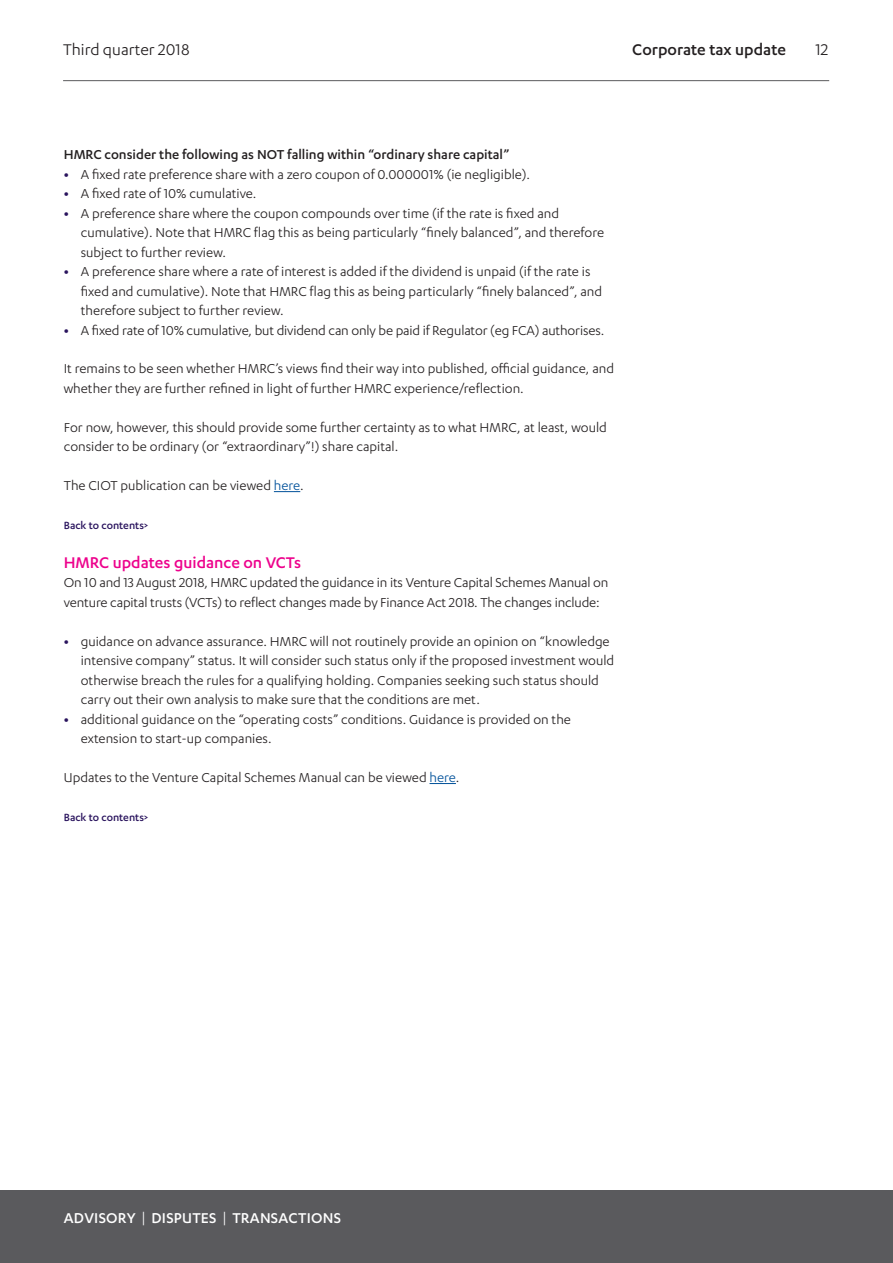
<style>
.page{position:relative;width:893px;height:1263px;background:#fff}
.page>*{position:absolute;margin:0;border:0;box-sizing:border-box;transform-origin:0 0}
.Heading_2__pink{font:500 18px "Karbon";color:#ed028c}
.t1{font:18px "Karbon";color:#231f20}
.t2{font:500 18px "Karbon";color:#231f20}
.t3{font:500 16.5px "Karbon";letter-spacing:.015em;color:#fff}
.Body{font:15px/19.5px "Karbon";color:#231f20}
.Heading_3{font:500 15px "Karbon";color:#231f20}
.Body-2{font:500 12px "Karbon";color:#29135d}
.s1{font-weight:700;color:#29135d}
.s2{color:#01519a}
.s3{font-weight:400}
</style>
<div class="page">
<hr style="left:63px;top:80px;width:766px;height:1px;background:#5a5a5d">
<div style="left:0;top:1191px;width:893px;height:72px;background:#5a5a5d"></div>
<svg style="left:274px;top:491px;width:26px;height:1px"></svg>
<svg style="left:430px;top:783px;width:26px;height:1px"></svg>
<p class="t1" style="left:63px;top:39px;width:128px">Third quarter 2018</p>
<p class="t2" style="left:632px;top:39px;width:155px">Corporate tax update</p>
<p class="t1" style="left:815px;top:39px;width:15px">12</p>
<p class="Heading_3" style="left:64px;top:146px;width:447px">HMRC consider the following as NOT falling within “ordinary share capital”</p>
<p class="Body" style="left:64px;top:164px;width:468px"><span class="s1">•</span> A fixed rate preference share with a zero coupon of 0.000001% (ie negligible).</p>
<p class="Body" style="left:64px;top:183px;width:194px"><span class="s1">•</span> A fixed rate of 10% cumulative.</p>
<p class="Body" style="left:81px;top:203px;width:525px;text-indent:-17px"><span class="s1">•</span> A preference share where the coupon compounds over time (if the rate is fixed and cumulative). Note that HMRC flag this as being particularly “finely balanced”, and therefore subject to further review.</p>
<p class="Body" style="left:81px;top:261px;width:523px;text-indent:-17px"><span class="s1">•</span> A preference share where a rate of interest is added if the dividend is unpaid (if the rate is fixed and cumulative). Note that HMRC flag this as being particularly “finely balanced”, and therefore subject to further review.</p>
<p class="Body" style="left:64px;top:320px;width:542px"><span class="s1">•</span> A fixed rate of 10% cumulative, but dividend can only be paid if Regulator (eg FCA) authorises.</p>
<p class="Body" style="left:64px;top:359px;width:552px">It remains to be seen whether HMRC’s views find their way into published, official guidance, and whether they are further refined in light of further HMRC experience/reflection.</p>
<p class="Body" style="left:64px;top:417px;width:545px">For now, however, this should provide some further certainty as to what HMRC, at least, would consider to be ordinary (or “extraordinary”!) share capital.</p>
<p class="Body" style="left:64px;top:475px;width:242px">The CIOT publication can be viewed <span class="s2">here</span>.</p>
<p class="Body-2" style="left:64px;top:519px;width:86px">Back to contents&gt;</p>
<p class="Heading_2__pink" style="left:64px;top:552px;width:239px">HMRC updates guidance on VCTs</p>
<p class="Body" style="left:64px;top:573px;width:546px">On 10 and 13 August 2018, HMRC updated the guidance in its Venture Capital Schemes Manual on venture capital trusts (VCTs) to reflect changes made by Finance Act 2018. The changes include:</p>
<p class="Body" style="left:81px;top:631px;width:535px;text-indent:-17px"><span class="s1">•</span> guidance on advance assurance. HMRC will not routinely provide an opinion on “knowledge intensive company” status. It will consider such status only if the proposed investment would otherwise breach the rules for a qualifying holding. Companies seeking such status should carry out their own analysis to make sure that the conditions are met.</p>
<p class="Body" style="left:81px;top:709px;width:492px;text-indent:-17px"><span class="s1">•</span> additional guidance on the “operating costs” conditions. Guidance is provided on the extension to start-up companies.</p>
<p class="Body" style="left:64px;top:767px;width:397px">Updates to the Venture Capital Schemes Manual can be viewed <span class="s2">here</span>.</p>
<p class="Body-2" style="left:64px;top:810px;width:86px">Back to contents&gt;</p>
<p class="t3" style="left:64px;top:1208px;width:279px">ADVISORY <span class="s3">|</span> DISPUTES <span class="s3">|</span> TRANSACTIONS</p>
</div>
